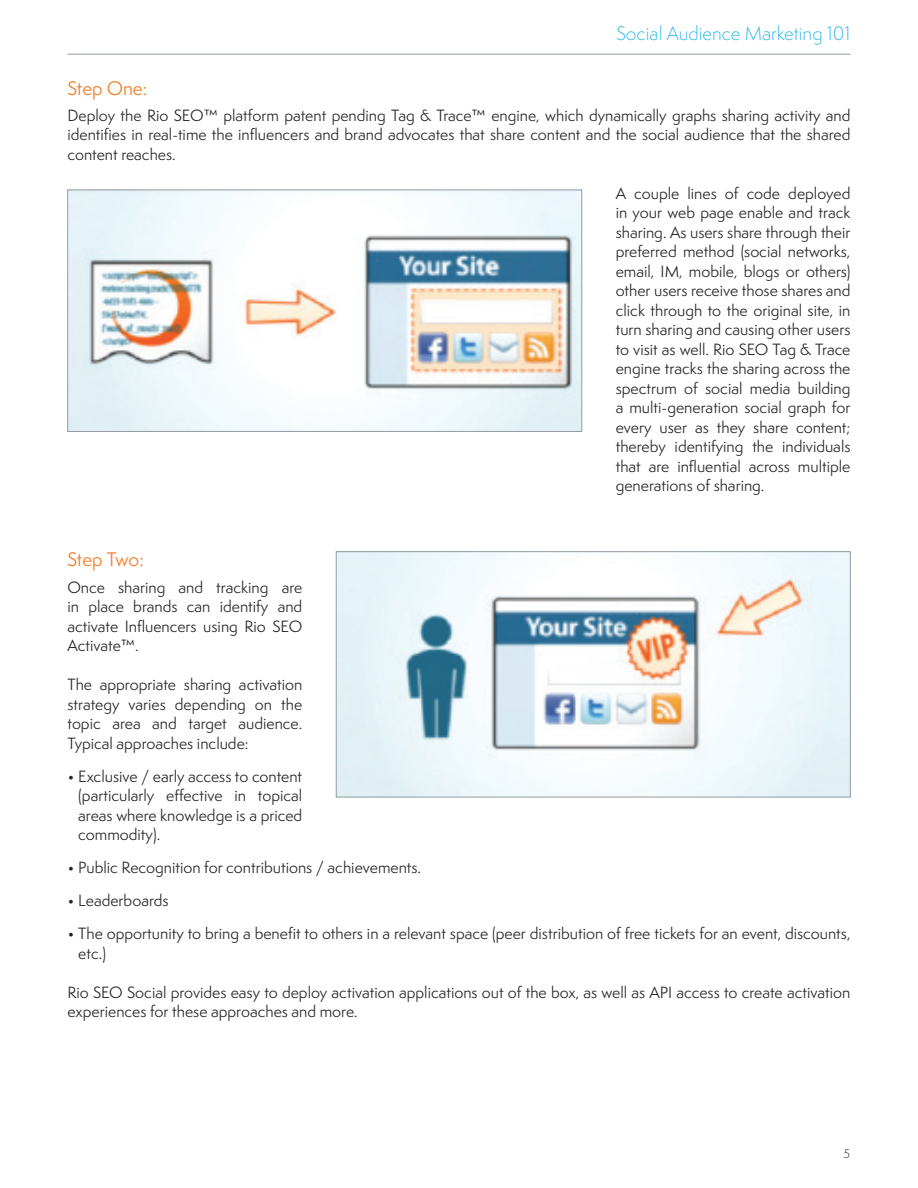
<style>
.page{position:relative;width:918px;height:1188px;background:#fff}
.page>*{position:absolute;margin:0;border:0;box-sizing:border-box;transform-origin:0 0}
.t1{font:300 18px "Semplicita Pro";color:#26b6ea}
.t2{font:18px "Semplicita Pro";letter-spacing:-.01em;color:#f47b21}
.t3{font:15px/19.5px "Semplicita Pro";color:#242524;text-align:justify}
.t4{font:300 12px "Semplicita Pro";color:#242524}
</style>
<div class="page">
<hr style="left:68px;top:54px;width:782px;height:1px;background:#959ca1">
<img style="left:70px;top:192px;width:510px;height:238px">
<div style="left:68px;top:190px;width:514px;height:242px;border:1px solid #959ca1"></div>
<img style="left:338px;top:553px;width:510px;height:242px">
<div style="left:336px;top:551px;width:514px;height:246px;border:1px solid #959ca1"></div>
<p class="t1" style="left:616px;top:22px;width:236px">Social Audience Marketing 101</p>
<p class="t2" style="left:68px;top:75px;width:81px">Step One:</p>
<p class="t3" style="left:68px;top:105px;width:785px">Deploy the Rio SEO™ platform patent pending Tag &amp; Trace™ engine, which dynamically graphs sharing activity and identifies in real-time the influencers and brand advocates that share content and the social audience that the shared content reaches.</p>
<p class="t3" style="left:616px;top:183px;width:236px">A couple lines of code deployed in your web page enable and track sharing. As users share through their preferred method (social networks, email, IM, mobile, blogs or others) other users receive those shares and click through to the original site, in turn sharing and causing other users to visit as well. Rio SEO Tag &amp; Trace engine tracks the sharing across the spectrum of social media building a multi-generation social graph for every user as they share content; thereby identifying the individuals that are influential across multiple generations of sharing.</p>
<p class="t2" style="left:68px;top:547px;width:78px">Step Two:</p>
<p class="t3" style="left:68px;top:577px;width:236px">Once sharing and tracking are in place brands can identify and activate Influencers using Rio SEO Activate™.</p>
<p class="t3" style="left:68px;top:674px;width:236px">The appropriate sharing activation strategy varies depending on the topic area and target audience.<br>Typical approaches include:</p>
<p class="t3" style="left:78px;top:766px;width:225px;text-indent:-11px">• Exclusive / early access to content (particularly effective in topical areas where knowledge is a priced commodity).</p>
<p class="t3" style="left:68px;top:857px;width:355px">• Public Recognition for contributions / achievements.</p>
<p class="t3" style="left:68px;top:890px;width:103px">• Leaderboards</p>
<p class="t3" style="left:78px;top:923px;width:774px;text-indent:-11px">• The opportunity to bring a benefit to others in a relevant space (peer distribution of free tickets for an event, discounts, etc.)</p>
<p class="t3" style="left:68px;top:982px;width:784px">Rio SEO Social provides easy to deploy activation applications out of the box, as well as API access to create activation experiences for these approaches and more.</p>
<p class="t4" style="left:843px;top:1146px;width:8px">5</p>
</div>
